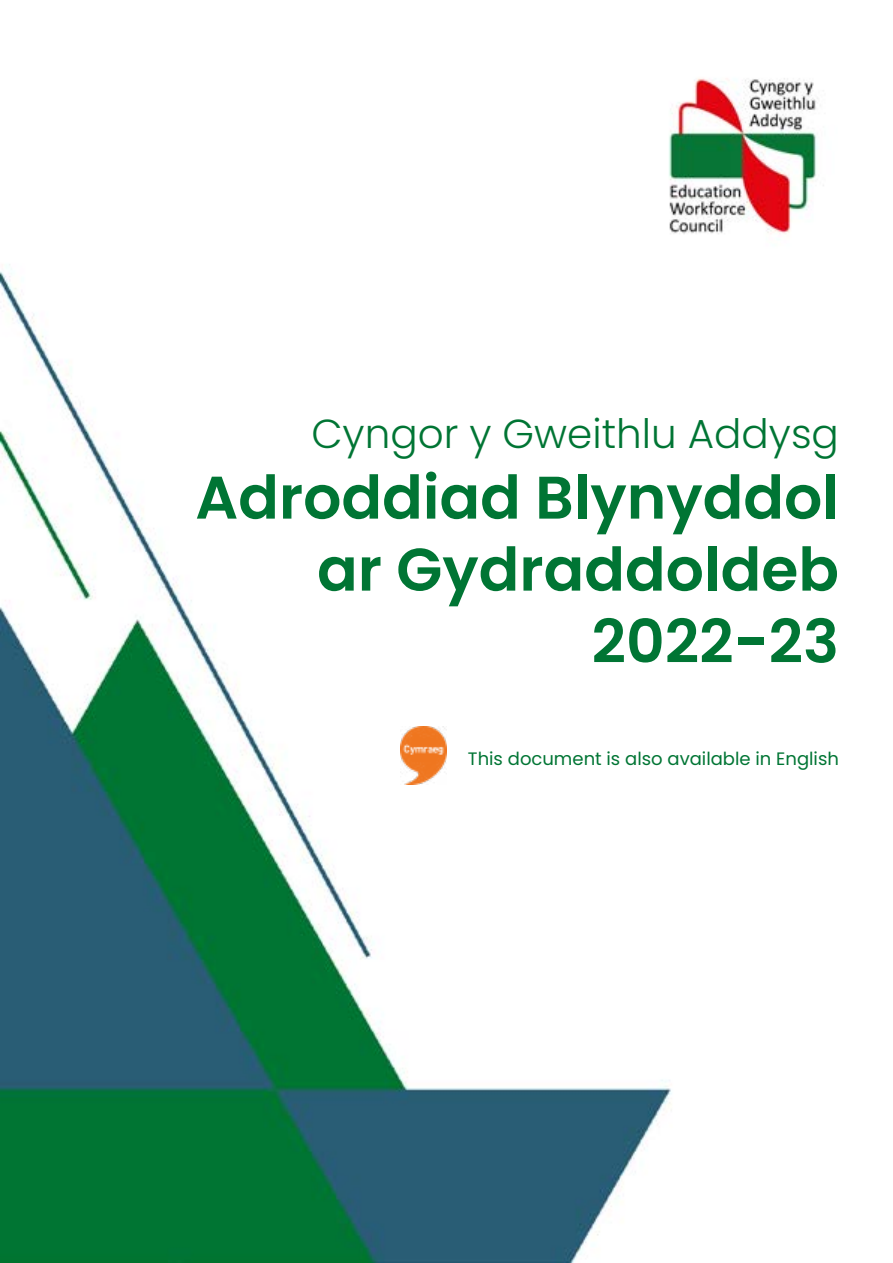
<style>
.page{position:relative;width:893px;height:1263px;background:#fff}
.page>*{position:absolute;margin:0;border:0;box-sizing:border-box;transform-origin:0 0}
.t1{font:600 60px/72px "Poppins";color:#007534;text-align:right}
.t2{font:300 40.5px "Poppins";color:#007534}
.t3{font:18px "Poppins";color:#007534}
</style>
<div class="page">
<img style="left:0;top:264px;width:672px;height:999px">
<img style="left:669px;top:78px;width:155px;height:156px">
<img style="left:400px;top:726px;width:46px;height:58px">
<p class="t2" style="left:311px;top:410px;width:529px">Cyngor y Gweithlu Addysg</p>
<p class="t1" style="left:195px;top:462px;width:645px">Adroddiad Blynyddol ar Gydraddoldeb<br>2022-23</p>
<p class="t3" style="left:468px;top:748px;width:373px">This document is also available in English</p>
</div>
